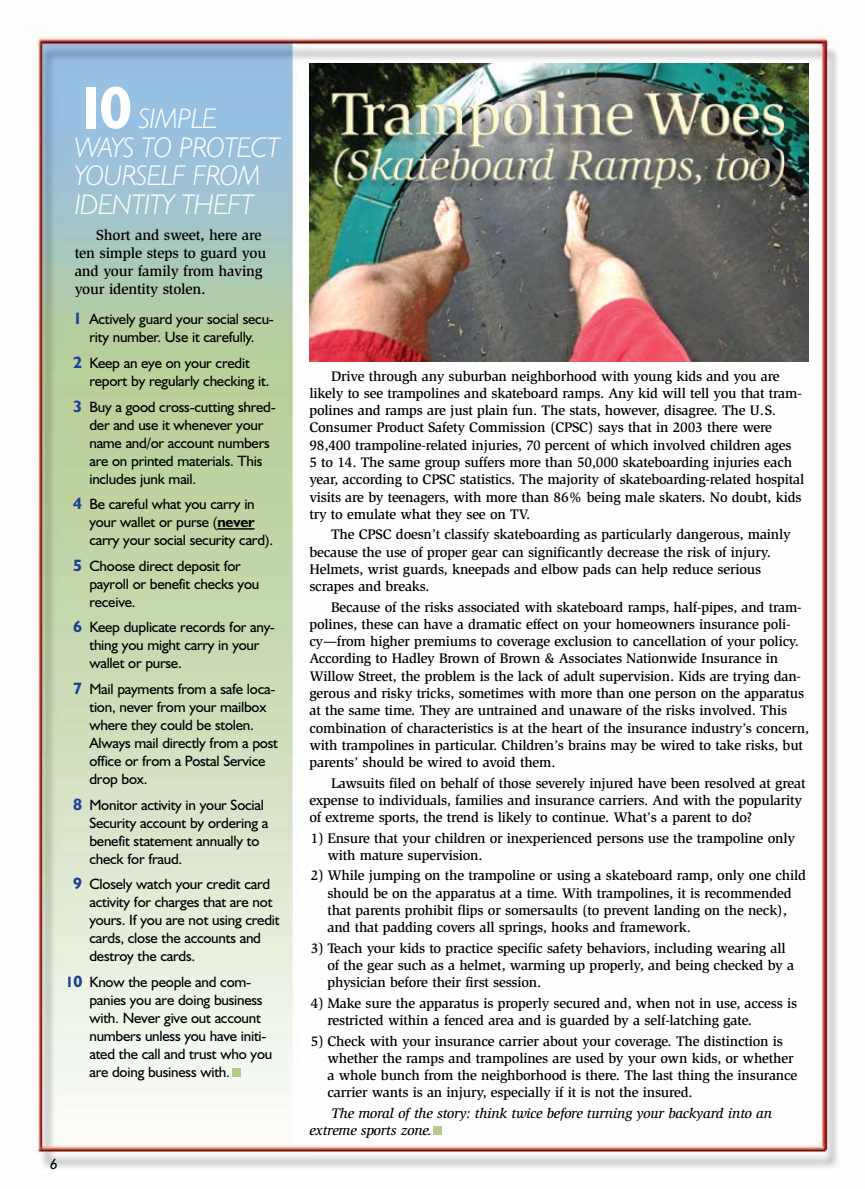
<style>
.page{position:relative;width:865px;height:1189px;background:#fff}
.page>*{position:absolute;margin:0;border:0;box-sizing:border-box;transform-origin:0 0}
.t1{font:italic 300 28.5px/28.5px "Humanist 521 BT";letter-spacing:-.015em;color:#fff}
.t2{font:15px/18px "Humanist 521 BT";letter-spacing:-.015em;color:#000}
.t3{font:500 15px/18px "Slimbach";letter-spacing:-.015em;color:#000}
.t4{font:italic 15px "Humanist 521 BT";color:#000}
.t5{font:500 14.25px/17.2px "Slimbach";letter-spacing:-.015em;color:#000}
.t6{font:italic 500 14.25px/17.2px "Slimbach";letter-spacing:-.015em;color:#000}
.s1{font-weight:700;font-style:normal;font-size:60px}
.s2{font-weight:700;font-size:16.5px;color:#1c3f94}
.s3{font-weight:700}
.s4{font-weight:700;color:#1c3f94}
</style>
<div class="page">
<img style="left:24px;top:24px;width:815px;height:1144px">
<hr style="left:217px;top:528px;width:37px;height:1px;background:#000">
<img style="left:309px;top:64px;width:498px;height:297px">
<div style="left:433px;top:1126px;width:8px;height:8px;background:#b5cb8b"></div>
<div style="left:232px;top:1068px;width:8px;height:8px;background:#b5cb8b"></div>
<h1 class="t1" style="left:75px;top:104px;width:206px"><span class="s1">10</span> SIMPLE<br>WAYS TO PROTECT<br>YOURSELF FROM<br>IDENTITY THEFT</h1>
<p class="t3" style="left:75px;top:226px;width:193px;text-indent:22px">Short and sweet, here are ten simple steps to guard you and your family from having your identity stolen.</p>
<p class="t2" style="left:73px;top:310px;width:202px;text-align:center"><span class="s2">1</span> Actively guard your social secu&shy;rity number. Use it carefully.</p>
<p class="t2" style="left:89px;top:353px;width:181px;text-indent:-16px"><span class="s2">2</span> Keep an eye on your credit report by regularly checking it.</p>
<p class="t2" style="left:89px;top:397px;width:188px;text-indent:-16px"><span class="s2">3</span> Buy a good cross-cutting shred&shy;der and use it whenever your name and/or account numbers are on printed materials. This includes junk mail.</p>
<p class="t2" style="left:89px;top:494px;width:185px;text-indent:-16px"><span class="s2">4</span> Be careful what you carry in your wallet or purse (<span class="s3">never </span>carry your social security card).</p>
<p class="t2" style="left:89px;top:556px;width:171px;text-indent:-16px"><span class="s2">5</span> Choose direct deposit for payroll or benefit checks you receive.</p>
<p class="t2" style="left:89px;top:617px;width:187px;text-indent:-16px"><span class="s2">6</span> Keep duplicate records for any&shy;thing you might carry in your wallet or purse.</p>
<p class="t2" style="left:89px;top:679px;width:190px;text-indent:-16px"><span class="s2">7</span> Mail payments from a safe loca&shy;tion, never from your mailbox where they could be stolen.<br>Always mail directly from a post office or from a Postal Service drop box.</p>
<p class="t2" style="left:89px;top:795px;width:180px;text-indent:-16px"><span class="s2">8</span> Monitor activity in your Social<br>Security account by ordering a benefit statement annually to check for fraud.</p>
<p class="t2" style="left:89px;top:874px;width:192px;text-indent:-16px"><span class="s2">9</span> Closely watch your credit card activity for charges that are not yours. If you are not using credit cards, close the accounts and destroy the cards.</p>
<p class="t2" style="left:89px;top:972px;width:184px;text-indent:-24px"><span class="s4">1</span><span class="s2">0</span> Know the people and com&shy;panies you are doing business with. Never give out account numbers unless you have initi&shy;ated the call and trust who you are doing business with.</p>
<p class="t4" style="left:50px;top:1154px;width:9px">6</p>
<p class="t5" style="left:309px;top:367px;width:496px;text-indent:22px">Drive through any suburban neighborhood with young kids and you are likely to see trampolines and skateboard ramps. Any kid will tell you that tram&shy;polines and ramps are just plain fun. The stats, however, disagree. The U.S.<br>Consumer Product Safety Commission (CPSC) says that in 2003 there were 98,400 trampoline-related injuries, 70 percent of which involved children ages<br>5 to 14. The same group suffers more than 50,000 skateboarding injuries each year, according to CPSC statistics. The majority of skateboarding-related hospital visits are by teenagers, with more than 86% being male skaters. No doubt, kids try to emulate what they see on TV.</p>
<p class="t5" style="left:309px;top:525px;width:482px;text-indent:22px">The CPSC doesn’t classify skateboarding as particularly dangerous, mainly because the use of proper gear can significantly decrease the risk of injury.<br>Helmets, wrist guards, kneepads and elbow pads can help reduce serious scrapes and breaks.</p>
<p class="t5" style="left:309px;top:598px;width:501px;text-indent:22px">Because of the risks associated with skateboard ramps, half-pipes, and tram&shy;polines, these can have a dramatic effect on your homeowners insurance poli&shy;cy—from higher premiums to coverage exclusion to cancellation of your policy.<br>According to Hadley Brown of Brown &amp; Associates Nationwide Insurance in Willow Street, the problem is the lack of adult supervision. Kids are trying dan&shy;gerous and risky tricks, sometimes with more than one person on the apparatus at the same time. They are untrained and unaware of the risks involved. This combination of characteristics is at the heart of the insurance industry’s concern, with trampolines in particular. Children’s brains may be wired to take risks, but parents’ should be wired to avoid them.</p>
<p class="t5" style="left:309px;top:773px;width:497px;text-indent:22px">Lawsuits filed on behalf of those severely injured have been resolved at great expense to individuals, families and insurance carriers. And with the popularity of extreme sports, the trend is likely to continue. What’s a parent to do?</p>
<p class="t5" style="left:327px;top:828px;width:469px;text-indent:-17px">1) Ensure that your children or inexperienced persons use the trampoline only with mature supervision.</p>
<p class="t5" style="left:327px;top:866px;width:480px;text-indent:-17px">2) While jumping on the trampoline or using a skateboard ramp, only one child should be on the apparatus at a time. With trampolines, it is recommended that parents prohibit flips or somersaults (to prevent landing on the neck), and that padding covers all springs, hooks and framework.</p>
<p class="t5" style="left:327px;top:938px;width:468px;text-indent:-17px">3) Teach your kids to practice specific safety behaviors, including wearing all of the gear such as a helmet, warming up properly, and being checked by a physician before their first session.</p>
<p class="t5" style="left:327px;top:993px;width:471px;text-indent:-17px">4) Make sure the apparatus is properly secured and, when not in use, access is restricted within a fenced area and is guarded by a self-latching gate.</p>
<p class="t5" style="left:327px;top:1031px;width:471px;text-indent:-17px">5) Check with your insurance carrier about your coverage. The distinction is whether the ramps and trampolines are used by your own kids, or whether a whole bunch from the neighborhood is there. The last thing the insurance carrier wants is an injury, especially if it is not the insured.</p>
<p class="t6" style="left:309px;top:1104px;width:464px;text-indent:22px">The moral of the story: think twice before turning your backyard into an extreme sports zone.</p>
</div>
